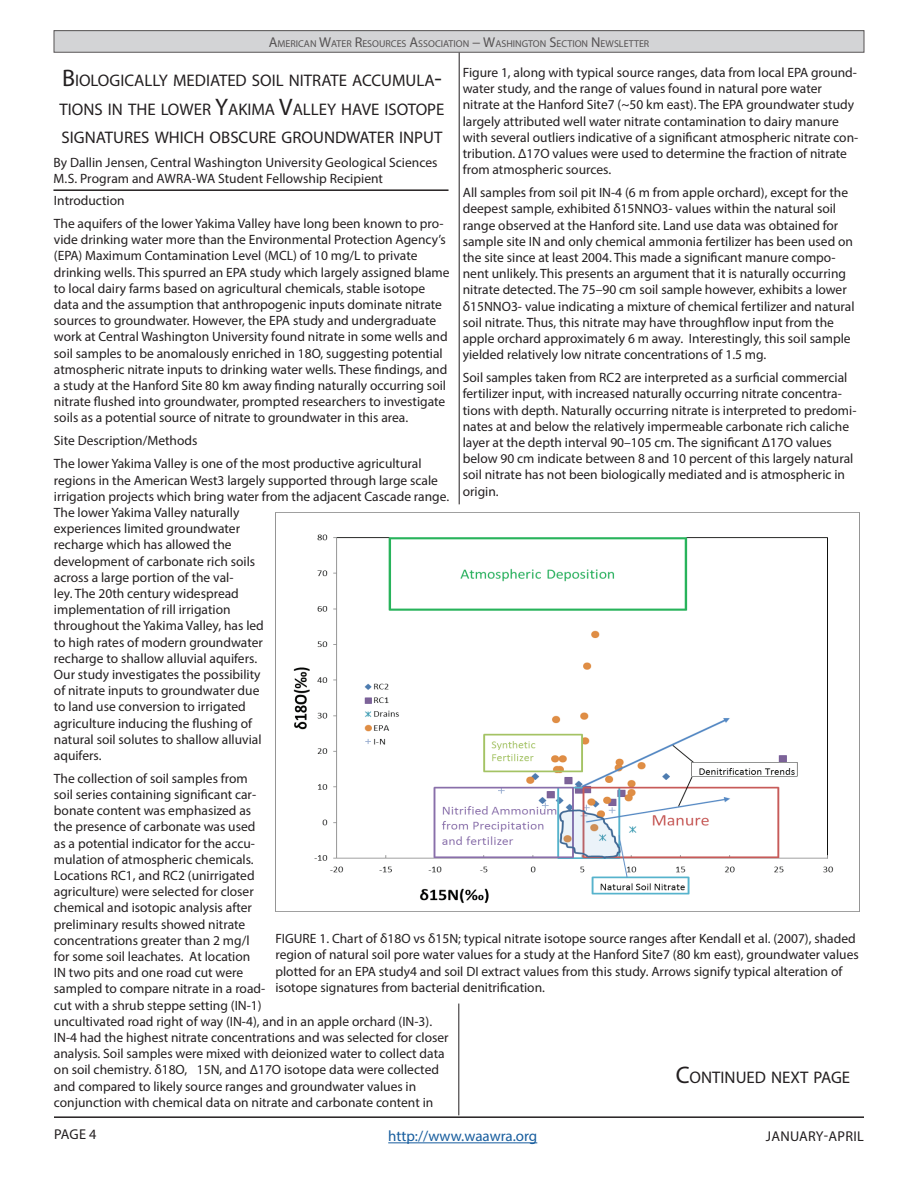
<style>
.page{position:relative;width:918px;height:1188px;background:#fff}
.page>*{position:absolute;margin:0;border:0;box-sizing:border-box;transform-origin:0 0}
.t1{font:16.8px/28.8px "Myriad Pro";color:#231f20}
.t2{font:15px "Myriad Pro";color:#175d9e}
.t3{font:14.25px "Myriad Pro";letter-spacing:.02em;color:#231f20}
.t4{font:13.5px/16.2px "Myriad Pro";color:#231f20}
.t5{font:10.05px "Myriad Pro";color:#231f20}
.s1{font-size:14.25px}
.s2{font-size:24px}
</style>
<div class="page">
<div style="left:54px;top:31px;width:810px;height:21px;background:#d3d4d6"></div>
<hr style="left:54px;top:1116px;width:810px;height:2px;background:#231f20">
<hr style="left:388px;top:1142px;width:149px;height:1px;background:#175d9e">
<hr style="left:53px;top:189px;width:396px;height:2px;background:#231f20">
<img style="left:275px;top:513px;width:584px;height:399px">
<hr style="left:459px;top:53px;width:1px;height:451px;background:#231f20">
<hr style="left:459px;top:1004px;width:1px;height:111px;background:#231f20">
<p class="t5" style="left:269px;top:37px;width:382px"><span class="s1">A</span>MERICAN <span class="s1">W</span>ATER <span class="s1">R</span>ESOURCES <span class="s1">A</span>SSOCIATION <span class="s1">−</span> <span class="s1">W</span>ASHINGTON <span class="s1">S</span>ECTION <span class="s1">N</span> EWSLETTER</p>
<p class="t4" style="left:463px;top:64px;width:397px">Figure 1, along with typical source ranges, data from local EPA ground&shy;water study, and the range of values found in natural pore water nitrate at the Hanford Site7 (~50 km east). The EPA groundwater study largely attributed well water nitrate contamination to dairy manure with several outliers indicative of a significant atmospheric nitrate con&shy;tribution. Δ17O values were used to determine the fraction of nitrate from atmospheric sources.</p>
<p class="t4" style="left:463px;top:184px;width:393px">All samples from soil pit IN-4 (6 m from apple orchard), except for the deepest sample, exhibited δ15NNO3- values within the natural soil range observed at the Hanford site. Land use data was obtained for sample site IN and only chemical ammonia fertilizer has been used on the site since at least 2004. This made a significant manure compo&shy;nent unlikely. This presents an argument that it is naturally occurring nitrate detected. The 75–90 cm soil sample however, exhibits a lower δ15NNO3- value indicating a mixture of chemical fertilizer and natural soil nitrate. Thus, this nitrate may have throughflow input from the apple orchard approximately 6 m away. Interestingly, this soil sample yielded relatively low nitrate concentrations of 1.5 mg.</p>
<p class="t4" style="left:463px;top:369px;width:395px">Soil samples taken from RC2 are interpreted as a surficial commercial fertilizer input, with increased naturally occurring nitrate concentra&shy;tions with depth. Naturally occurring nitrate is interpreted to predomi&shy;nates at and below the relatively impermeable carbonate rich caliche layer at the depth interval 90–105 cm. The significant Δ17O values below 90 cm indicate between 8 and 10 percent of this largely natural soil nitrate has not been biologically mediated and is atmospheric in origin.</p>
<p class="t1" style="left:60px;top:66px;width:386px"><span class="s2">B</span>IOLOGICALLY MEDIATED SOIL NITRATE ACCUMULA<span class="s2">-<br></span>TIONS IN THE LOWER <span class="s2">Y</span>AKIMA <span class="s2">V</span>ALLEY HAVE ISOTOPE<br>SIGNATURES WHICH OBSCURE GROUNDWA</p>
<p class="t1" style="left:368px;top:123px;width:75px">TER INPUT</p>
<p class="t4" style="left:53px;top:154px;width:386px">By Dallin Jensen, Central Washington University Geological Sciences<br>M.S. Program and AWRA-WA Student Fellowship Recipient</p>
<p class="t4" style="left:54px;top:189px;width:391px;line-height:23px">Introduction<br>The aquifers of the lower Yakima Valley have long been known to pro-</p>
<p class="t4" style="left:54px;top:231px;width:397px">vide drinking water more than the Environmental Protection Agency’s (EPA) Maximum Contamination Level (MCL) of 10 mg/L to private drinking wells. This spurred an EPA study which largely assigned blame to local dairy farms based on agricultural chemicals, stable isotope data and the assumption that anthropogenic inputs dominate nitrate sources to groundwater. However, the EPA study and undergraduate work at Central Washington University found nitrate in some wells and soil samples to be anomalously enriched in 18O, suggesting potential atmospheric nitrate inputs to drinking water wells. These findings, and a study at the Hanford Site 80 km away finding naturally occurring soil nitrate flushed into groundwater, prompted researchers to investigate soils as a potential source of nitrate to groundwater in this area.</p>
<p class="t4" style="left:54px;top:429px;width:369px;line-height:23px">Site Description/Methods<br>The lower Yakima Valley is one of the most productive agricultural</p>
<p class="t4" style="left:54px;top:472px;width:397px">regions in the American West3 largely supported through large scale irrigation projects which bring water from the adjacent Cascade range.<br>The lower Yakima Valley naturally<br>experiences limited groundwater<br>recharge which has allowed the<br>development of carbonate rich soils<br>across a large portion of the val-<br>ley. The 20th century widespread<br>implementation of rill irrigation<br>throughout the Yakima Valley, has led<br>to high rates of modern groundwater<br>recharge to shallow alluvial aquifers.<br>Our study investigates the possibility<br>of nitrate inputs to groundwater due<br>to land use conversion to irrigated<br>agriculture inducing the flushing of<br>natural soil solutes to shallow alluvial<br>aquifers.</p>
<p class="t4" style="left:54px;top:770px;width:396px">The collection of soil samples from<br>soil series containing significant car-<br>bonate content was emphasized as<br>the presence of carbonate was used<br>as a potential indicator for the accu-<br>mulation of atmospheric chemicals.<br>Locations RC1, and RC2 (unirrigated<br>agriculture) were selected for closer<br>chemical and isotopic analysis after<br>preliminary results showed nitrate<br>concentrations greater than 2 mg/l<br>for some soil leachates. At location<br>IN two pits and one road cut were<br>sampled to compare nitrate in a road-<br>cut with a shrub steppe setting (IN-1)<br>uncultivated road right of way (IN-4), and in an apple orchard (IN-3).<br>IN-4 had the highest nitrate concentrations and was selected for closer analysis. Soil samples were mixed with deionized water to collect data on soil chemistry. δ18O, ẟ15N, and Δ17O isotope data were collected and compared to likely source ranges and groundwater values in conjunction with chemical data on nitrate and carbonate content in</p>
<p class="t4" style="left:275px;top:930px;width:585px">FIGURE 1. Chart of δ18O vs δ15N; typical nitrate isotope source ranges after Kendall et al. (2007), shaded region of natural soil pore water values for a study at the Hanford Site7 (80 km east), groundwater values plotted for an EPA study4 and soil DI extract values from this study. Arrows signify typical alteration of isotope signatures from bacterial denitrification.</p>
<p class="t1" style="left:676px;top:1063px;width:176px"><span class="s2">C</span>ONTINUED NEXT PAGE</p>
<p class="t3" style="left:54px;top:1125px;width:44px">PAGE 4</p>
<p class="t2" style="left:388px;top:1127px;width:151px">http://www.waawra.org</p>
<p class="t3" style="left:766px;top:1127px;width:99px">JANUARY-APRIL</p>
</div>
